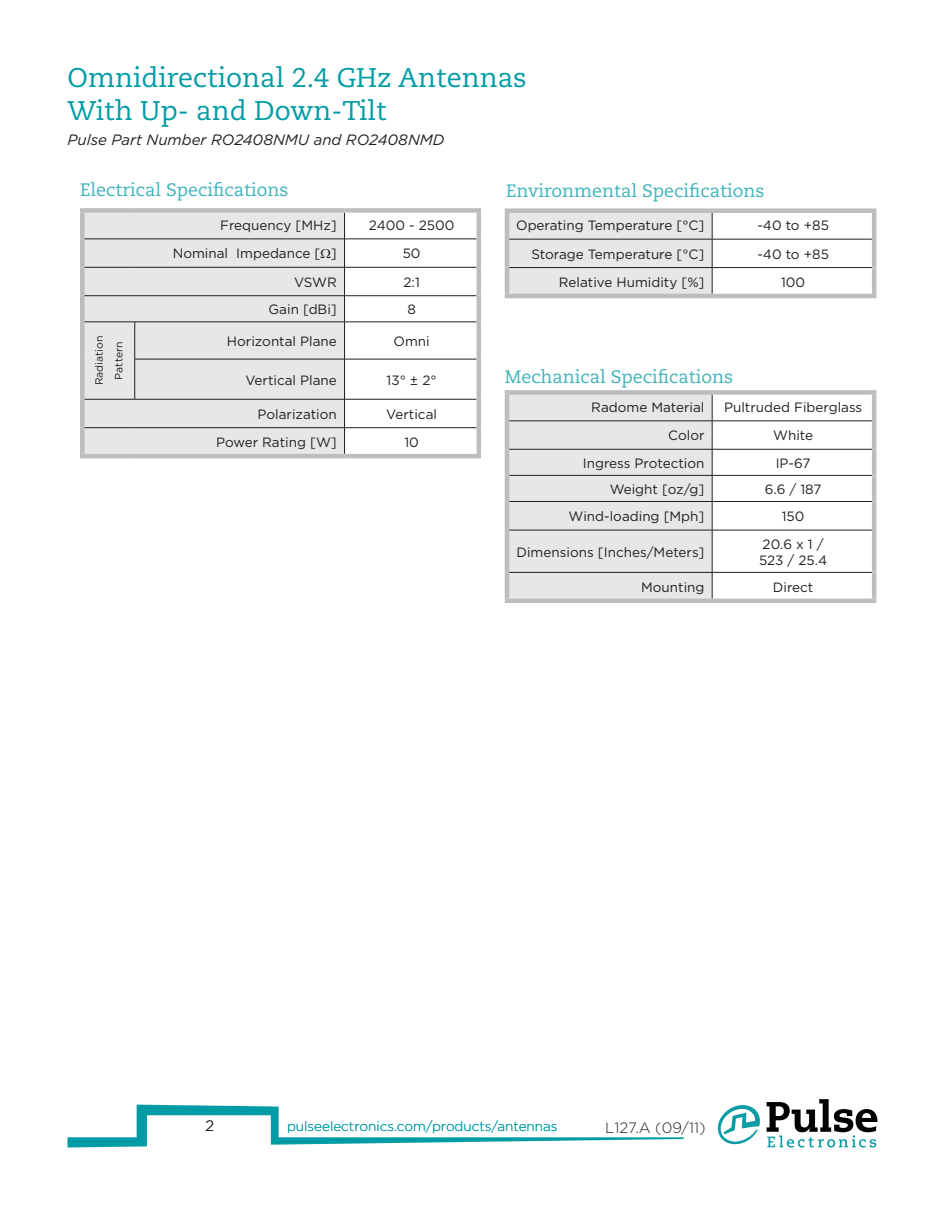
<style>
.page{position:relative;width:945px;height:1215px;background:#fff}
.page>*{position:absolute;margin:0;border:0;box-sizing:border-box;transform-origin:0 0}
.t1{font:27px/32.4px "Caecilia";color:#009ca6}
.t2{font:18px "Caecilia";color:#3fb4bc}
.t3{font:italic 15px "Gotham";color:#221e1f}
.t4{font:300 15px "Gotham";color:#221e1f}
.t5{font:13.5px/16.2px "Gotham";color:#221e1f}
.t6{font:300 13.5px "Gotham";color:#009ca6}
.t7{font:10.5px/19.5px "Gotham";color:#221e1f;text-align:center}
</style>
<div class="page">
<svg style="left:68px;top:1105px;width:616px;height:43px"></svg>
<svg style="left:767px;top:1099px;width:111px;height:49px"></svg>
<svg style="left:718px;top:1105px;width:42px;height:39px"></svg>
<hr style="left:505px;top:395px;width:4px;height:26px;background:#bbbdbf">
<hr style="left:505px;top:421px;width:4px;height:28px;background:#bbbdbf">
<hr style="left:505px;top:449px;width:4px;height:26px;background:#bbbdbf">
<hr style="left:505px;top:475px;width:4px;height:26px;background:#bbbdbf">
<hr style="left:505px;top:501px;width:4px;height:29px;background:#bbbdbf">
<hr style="left:505px;top:530px;width:4px;height:42px;background:#bbbdbf">
<hr style="left:505px;top:572px;width:4px;height:27px;background:#bbbdbf">
<svg style="left:509px;top:395px;width:363px;height:204px"></svg>
<hr style="left:872px;top:395px;width:4px;height:26px;background:#bbbdbf">
<hr style="left:872px;top:421px;width:4px;height:28px;background:#bbbdbf">
<hr style="left:872px;top:449px;width:4px;height:26px;background:#bbbdbf">
<hr style="left:872px;top:475px;width:4px;height:26px;background:#bbbdbf">
<hr style="left:872px;top:501px;width:4px;height:29px;background:#bbbdbf">
<hr style="left:872px;top:530px;width:4px;height:42px;background:#bbbdbf">
<hr style="left:872px;top:572px;width:4px;height:27px;background:#bbbdbf">
<hr style="left:505px;top:599px;width:207px;height:4px;background:#bbbdbf">
<hr style="left:712px;top:599px;width:164px;height:4px;background:#bbbdbf">
<div style="left:505px;top:390px;width:207px;height:5px;background:#bbbdbf"></div>
<div style="left:712px;top:390px;width:164px;height:5px;background:#bbbdbf"></div>
<hr style="left:505px;top:213px;width:4px;height:26px;background:#bbbdbf">
<hr style="left:505px;top:239px;width:4px;height:29px;background:#bbbdbf">
<hr style="left:505px;top:268px;width:4px;height:26px;background:#bbbdbf">
<svg style="left:509px;top:213px;width:363px;height:81px"></svg>
<hr style="left:872px;top:213px;width:4px;height:26px;background:#bbbdbf">
<hr style="left:872px;top:239px;width:4px;height:29px;background:#bbbdbf">
<hr style="left:872px;top:268px;width:4px;height:26px;background:#bbbdbf">
<hr style="left:505px;top:294px;width:207px;height:4px;background:#bbbdbf">
<hr style="left:712px;top:294px;width:164px;height:4px;background:#bbbdbf">
<div style="left:505px;top:208px;width:207px;height:5px;background:#bbbdbf"></div>
<div style="left:712px;top:208px;width:164px;height:5px;background:#bbbdbf"></div>
<div style="left:85px;top:213px;width:259px;height:241px;background:#e6e7e8"></div>
<div style="left:80px;top:213px;width:5px;height:26px;background:#bbbdbf"></div>
<div style="left:80px;top:239px;width:5px;height:28px;background:#bbbdbf"></div>
<div style="left:80px;top:267px;width:5px;height:29px;background:#bbbdbf"></div>
<div style="left:80px;top:296px;width:5px;height:26px;background:#bbbdbf"></div>
<div style="left:80px;top:322px;width:5px;height:37px;background:#bbbdbf"></div>
<div style="left:80px;top:359px;width:5px;height:40px;background:#bbbdbf"></div>
<div style="left:80px;top:399px;width:5px;height:29px;background:#bbbdbf"></div>
<div style="left:80px;top:428px;width:5px;height:26px;background:#bbbdbf"></div>
<hr style="left:85px;top:239px;width:50px;height:1px;background:#221e1f">
<hr style="left:135px;top:239px;width:210px;height:1px;background:#221e1f">
<hr style="left:85px;top:267px;width:50px;height:1px;background:#221e1f">
<hr style="left:135px;top:267px;width:210px;height:1px;background:#221e1f">
<hr style="left:85px;top:295px;width:50px;height:1px;background:#221e1f">
<hr style="left:135px;top:295px;width:210px;height:1px;background:#221e1f">
<hr style="left:85px;top:322px;width:50px;height:1px;background:#221e1f">
<hr style="left:135px;top:322px;width:210px;height:1px;background:#221e1f">
<hr style="left:135px;top:359px;width:210px;height:1px;background:#221e1f">
<hr style="left:85px;top:399px;width:50px;height:1px;background:#221e1f">
<hr style="left:135px;top:399px;width:210px;height:1px;background:#221e1f">
<hr style="left:85px;top:427px;width:50px;height:1px;background:#221e1f">
<hr style="left:135px;top:427px;width:210px;height:1px;background:#221e1f">
<svg style="left:344px;top:213px;width:133px;height:241px"></svg>
<hr style="left:477px;top:213px;width:4px;height:26px;background:#bbbdbf">
<hr style="left:477px;top:239px;width:4px;height:28px;background:#bbbdbf">
<hr style="left:477px;top:267px;width:4px;height:29px;background:#bbbdbf">
<hr style="left:477px;top:296px;width:4px;height:26px;background:#bbbdbf">
<hr style="left:477px;top:322px;width:4px;height:37px;background:#bbbdbf">
<hr style="left:477px;top:359px;width:4px;height:40px;background:#bbbdbf">
<hr style="left:477px;top:399px;width:4px;height:29px;background:#bbbdbf">
<hr style="left:477px;top:428px;width:4px;height:26px;background:#bbbdbf">
<hr style="left:134px;top:322px;width:1px;height:37px;background:#221e1f">
<hr style="left:134px;top:359px;width:1px;height:40px;background:#221e1f">
<hr style="left:80px;top:454px;width:55px;height:4px;background:#bbbdbf">
<hr style="left:135px;top:454px;width:210px;height:4px;background:#bbbdbf">
<hr style="left:345px;top:454px;width:136px;height:4px;background:#bbbdbf">
<div style="left:80px;top:208px;width:55px;height:5px;background:#bbbdbf"></div>
<div style="left:135px;top:208px;width:210px;height:5px;background:#bbbdbf"></div>
<div style="left:345px;top:208px;width:136px;height:5px;background:#bbbdbf"></div>
<svg style="left:321px;top:249px;width:10px;height:9px"></svg>
<h1 class="t1" style="left:68px;top:64px;width:461px">Omnidirectional 2.4 GHz Antennas<br>With Up- and Down-Tilt</h1>
<p class="t3" style="left:68px;top:133px;width:378px">Pulse Part Number RO2408NMU and RO2408NMD</p>
<h2 class="t2" style="left:80px;top:182px;width:210px">Electrical Specifications</h2>
<p class="t5" style="left:220px;top:218px;width:118px">Frequency [MHz]</p>
<p class="t5" style="left:369px;top:218px;width:87px">2400 - 2500</p>
<p class="t5" style="left:173px;top:246px;width:166px">Nominal Impedance [ ]</p>
<p class="t5" style="left:403px;top:246px;width:19px">50</p>
<p class="t5" style="left:294px;top:275px;width:44px">VSWR</p>
<p class="t5" style="left:403px;top:275px;width:18px">2:1</p>
<p class="t5" style="left:269px;top:302px;width:70px">Gain [dBi]</p>
<p class="t5" style="left:407px;top:302px;width:10px">8</p>
<p class="t7" style="left:90px;top:385px;width:51px;rotate:-90deg">Radiation<br>Pattern</p>
<p class="t5" style="left:227px;top:334px;width:111px">Horizontal Plane</p>
<p class="t5" style="left:394px;top:334px;width:38px">Omni</p>
<p class="t5" style="left:245px;top:372px;width:93px">Vertical Plane</p>
<p class="t5" style="left:387px;top:372px;width:52px">13° ± 2°</p>
<p class="t5" style="left:258px;top:407px;width:81px">Polarization</p>
<p class="t5" style="left:386px;top:407px;width:52px">Vertical</p>
<p class="t5" style="left:216px;top:435px;width:122px">Power Rating [W]</p>
<p class="t5" style="left:404px;top:435px;width:16px">10</p>
<h2 class="t2" style="left:506px;top:183px;width:260px">Environmental Specifications</h2>
<p class="t5" style="left:516px;top:218px;width:190px">Operating Temperature [°C]</p>
<p class="t5" style="left:757px;top:218px;width:73px">-40 to +85</p>
<p class="t5" style="left:531px;top:247px;width:175px">Storage Temperature [°C]</p>
<p class="t5" style="left:757px;top:247px;width:73px">-40 to +85</p>
<p class="t5" style="left:559px;top:275px;width:147px">Relative Humidity [%]</p>
<p class="t5" style="left:781px;top:275px;width:26px">100</p>
<h2 class="t2" style="left:505px;top:369px;width:230px">Mechanical Specifications</h2>
<p class="t5" style="left:591px;top:400px;width:115px">Radome Material</p>
<p class="t5" style="left:724px;top:400px;width:140px">Pultruded Fiberglass</p>
<p class="t5" style="left:668px;top:428px;width:38px">Color</p>
<p class="t5" style="left:773px;top:428px;width:41px">White</p>
<p class="t5" style="left:583px;top:456px;width:123px">Ingress Protection</p>
<p class="t5" style="left:776px;top:456px;width:36px">IP-67</p>
<p class="t5" style="left:610px;top:482px;width:96px">Weight [oz/g]</p>
<p class="t5" style="left:765px;top:482px;width:58px">6.6 / 187</p>
<p class="t5" style="left:569px;top:509px;width:137px">Wind-loading [Mph]</p>
<p class="t5" style="left:782px;top:509px;width:24px">150</p>
<p class="t5" style="left:517px;top:544px;width:189px">Dimensions [Inches/Meters]</p>
<p class="t5" style="left:759px;top:536px;width:70px">20.6 x 1 /<br>523 / 25.4</p>
<p class="t5" style="left:641px;top:580px;width:65px">Mounting</p>
<p class="t5" style="left:773px;top:580px;width:42px">Direct</p>
<p class="t4" style="left:205px;top:1119px;width:10px">2</p>
<p class="t6" style="left:287px;top:1120px;width:272px">pulseelectronics.com/products/antennas</p>
<p class="t4" style="left:605px;top:1121px;width:102px">L127.A (09/11)</p>
</div>
